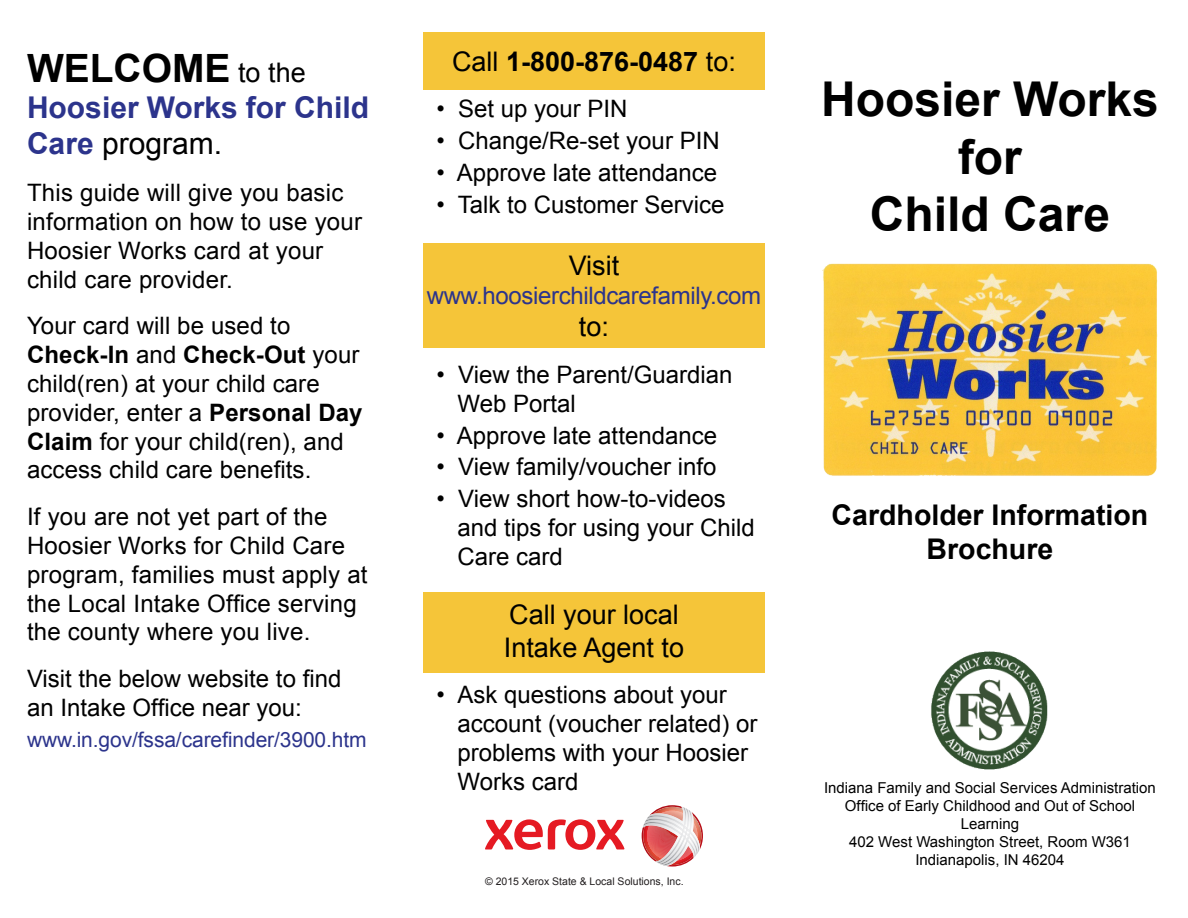
<style>
.page{position:relative;width:1188px;height:918px;background:#fff}
.page>*{position:absolute;margin:0;border:0;box-sizing:border-box;transform-origin:0 0}
.t1{font:700 48px/57.6px "Arial";color:#000;text-align:center}
.t2{font:700 39px "Arial";color:#000}
.t3{font:700 30px/36px "Arial";color:#2c348c}
.t4{font:700 28.5px/34.2px "Arial";color:#000;text-align:center}
.t5{font:27px/32.4px "Arial";color:#000}
.t6{font:700 27px "Arial";color:#000}
.t7{font:24px/28.8px "Arial";color:#000}
.t8{font:24px "Arial";letter-spacing:-.015em;color:#2c348c}
.t9{font:21px "Arial";letter-spacing:-.005em;color:#2c348c}
.t10{font:15px/18px "Arial";color:#000;text-align:center}
.t11{font:10.5px "Arial";color:#231f20}
.s1{font-weight:400;font-size:27px}
.s2{font-weight:400;color:#000}
.s3{font-weight:700}
.s4{font-weight:400}
</style>
<div class="page">
<div style="left:423px;top:593px;width:342px;height:80px;background:#f5c539"></div>
<div style="left:423px;top:32px;width:342px;height:58px;background:#f5c539"></div>
<img style="left:822px;top:263px;width:336px;height:213px">
<div style="left:423px;top:243px;width:342px;height:104px;background:#f5c539"></div>
<svg style="left:485px;top:819px;width:140px;height:31px"></svg>
<svg style="left:642px;top:805px;width:61px;height:62px"></svg>
<img style="left:657px;top:807px;width:35px;height:58px">
<img style="left:931px;top:652px;width:117px;height:117px">
<p class="t2" style="left:27px;top:43px;width:280px">WELCOME <span class="s1">to the</span></p>
<p class="t3" style="left:27px;top:91px;width:344px">Hoosier Works for Child<br>Care <span class="s2">program.</span></p>
<p class="t7" style="left:27px;top:179px;width:337px">This guide will give you basic information on how to use your<br>Hoosier Works card at your child care provider.</p>
<p class="t7" style="left:27px;top:312px;width:337px">Your card will be used to<br><span class="s3">Check-In</span> and <span class="s3">Check-Out</span> your child(ren) at your child care provider, enter a <span class="s3">Personal Day<br>Claim</span> for your child(ren), and access child care benefits.</p>
<p class="t7" style="left:27px;top:503px;width:342px">If you are not yet part of the<br>Hoosier Works for Child Care program, families must apply at the Local Intake Office serving the county where you live.</p>
<p class="t7" style="left:27px;top:665px;width:316px">Visit the below website to find an Intake Office near you:</p>
<p class="t9" style="left:27px;top:726px;width:341px">www.in.gov/fssa/carefinder/3900.htm</p>
<p class="t6" style="left:452px;top:43px;width:285px"><span class="s4">Call</span> 1-800-876-0487 <span class="s4">to:</span></p>
<p class="t7" style="left:436px;top:95px;width:193px">• Set up your PIN</p>
<p class="t7" style="left:436px;top:127px;width:285px">• Change/Re-set your PIN</p>
<p class="t7" style="left:436px;top:158px;width:282px">• Approve late attendance</p>
<p class="t7" style="left:436px;top:190px;width:290px">• Talk to Customer Service</p>
<p class="t5" style="left:569px;top:250px;width:52px">Visit</p>
<p class="t8" style="left:427px;top:280px;width:336px">www.hoosierchildcarefamily.com</p>
<p class="t5" style="left:579px;top:311px;width:32px">to:</p>
<p class="t7" style="left:458px;top:360px;width:277px;text-indent:-21px">• View the Parent/Guardian<br>Web Portal</p>
<p class="t7" style="left:436px;top:421px;width:282px">• Approve late attendance</p>
<p class="t7" style="left:436px;top:453px;width:282px">• View family/voucher info</p>
<p class="t7" style="left:458px;top:485px;width:299px;text-indent:-21px">• View short how-to-videos and tips for using your Child<br>Care card</p>
<p class="t5" style="left:504px;top:599px;width:182px">Call your local<br>Intake Agent to</p>
<p class="t7" style="left:458px;top:681px;width:302px;text-indent:-21px">• Ask questions about your account (voucher related) or problems with your Hoosier<br>Works card</p>
<p class="t11" style="left:485px;top:874px;width:200px">© 2015 Xerox State &amp; Local Solutions, Inc.</p>
<p class="t1" style="left:821px;top:72px;width:339px">Hoosier Works for<br>Child Care</p>
<p class="t4" style="left:832px;top:498px;width:318px">Cardholder Information<br>Brochure</p>
<p class="t10" style="left:824px;top:779px;width:333px">Indiana Family and Social Services Administration</p>
<p class="t10" style="left:845px;top:797px;width:292px">Office of Early Childhood and Out of School<br>Learning</p>
<p class="t10" style="left:849px;top:833px;width:283px">402 West Washington Street, Room W361</p>
<p class="t10" style="left:915px;top:851px;width:151px">Indianapolis, IN 46204</p>
</div>
